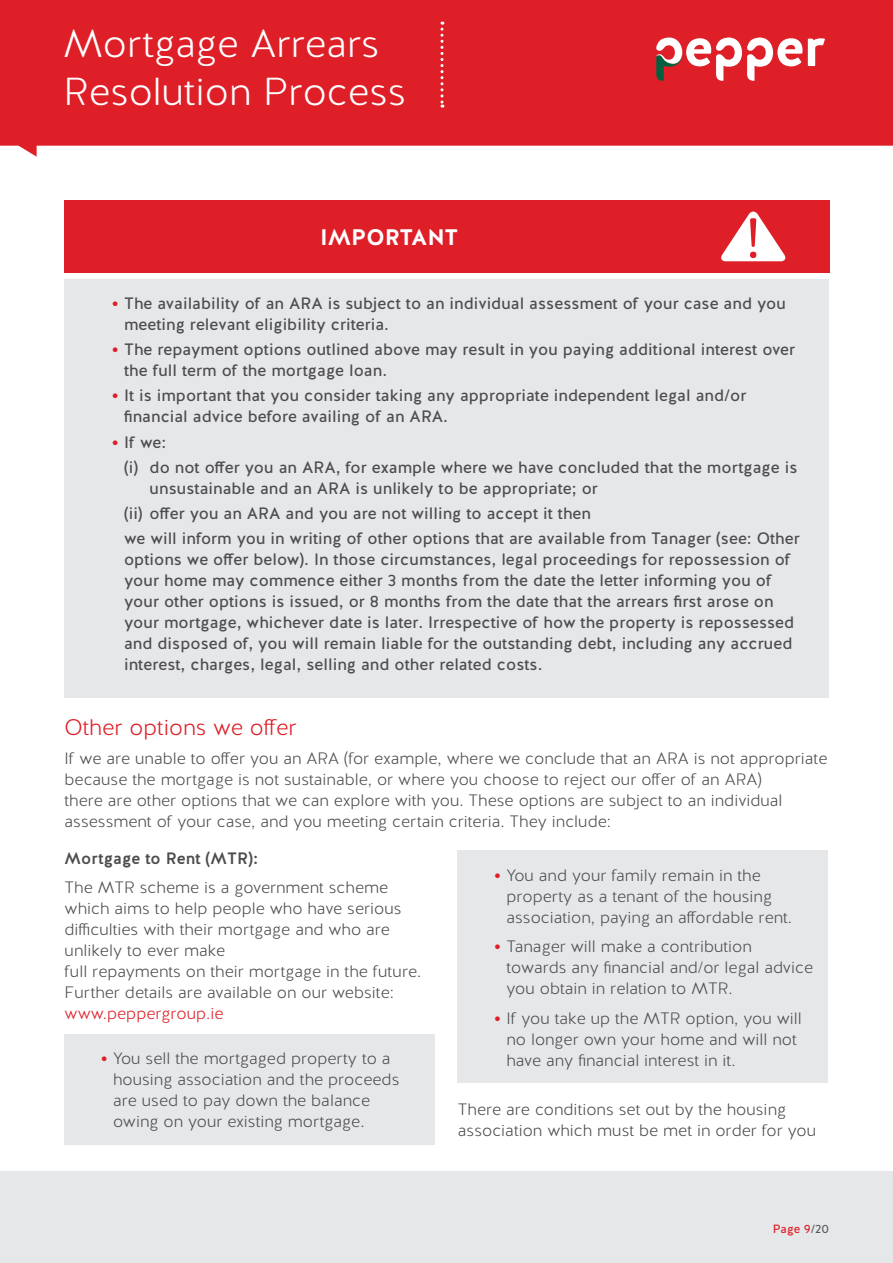
<style>
.page{position:relative;width:893px;height:1263px;background:#fff}
.page>*{position:absolute;margin:0;border:0;box-sizing:border-box;transform-origin:0 0}
.t1{font:300 39px/48px "Halis R";color:#fff}
.t2{font:300 22.5px "Halis R";color:#de1f28}
.t3{font:700 22.5px "Halis R";color:#fff}
.t4{font:16.5px/21px "Halis R";color:#4d4d4f}
.t5{font:300 16.5px/21px "Halis R";color:#4d4d4f}
.t6{font:500 16.5px "Halis R";color:#4d4d4f}
.t7{font:300 16.5px "Halis R";color:#de1f28}
.t8{font:12px "Halis R";color:#de1f28}
.s1{font-weight:700;font-size:18px;color:#de1f28}
.s2{color:#58595b}
</style>
<div class="page">
<div style="left:0;top:1171px;width:893px;height:92px;background:#e6e7e8"></div>
<svg style="left:0;top:0;width:893px;height:157px;background:#e02f38"></svg>
<svg style="left:440px;top:22px;width:3px;height:86px"></svg>
<svg style="left:656px;top:37px;width:169px;height:44px"></svg>
<div style="left:65px;top:1034px;width:370px;height:110px;background:#e6e7e8"></div>
<div style="left:458px;top:851px;width:370px;height:232px;background:#e6e7e8"></div>
<div style="left:65px;top:279px;width:764px;height:418px;background:#e6e7e8"></div>
<div style="left:65px;top:200px;width:765px;height:73px;background:#de1f28"></div>
<svg style="left:721px;top:211px;width:65px;height:50px"></svg>
<h1 class="t1" style="left:64px;top:21px;width:344px">Mortgage Arrears<br>Resolution Process</h1>
<h2 class="t3" style="left:320px;top:223px;width:140px">IMPORTANT</h2>
<p class="t4" style="left:124px;top:293px;width:663px;text-indent:-13px"><span class="s1">•</span> The availability of an ARA is subject to an individual assessment of your case and you meeting relevant eligibility criteria.</p>
<p class="t4" style="left:124px;top:339px;width:673px;text-indent:-13px"><span class="s1">•</span> The repayment options outlined above may result in you paying additional interest over the full term of the mortgage loan.</p>
<p class="t4" style="left:124px;top:385px;width:624px;text-indent:-13px"><span class="s1">•</span> It is important that you consider taking any appropriate independent legal and/or financial advice before availing of an ARA.</p>
<p class="t4" style="left:124px;top:430px;width:675px;line-height:25.2px;text-indent:-13px"><span class="s1">•</span> If we:<br>(i) do not offer you an ARA, for example where we have concluded that the mortgage is</p>
<p class="t4" style="left:124px;top:476px;width:677px;line-height:25.2px;text-indent:26px">unsustainable and an ARA is unlikely to be appropriate; or<br>(ii) offer you an ARA and you are not willing to accept it then<br>we will inform you in writing of other options that are available from Tanager (see: Other</p>
<p class="t4" style="left:124px;top:549px;width:672px">options we offer below). In those circumstances, legal proceedings for repossession of your home may commence either 3 months from the date the letter informing you of your other options is issued, or 8 months from the date that the arrears first arose on your mortgage, whichever date is later. Irrespective of how the property is repossessed and disposed of, you will remain liable for the outstanding debt, including any accrued interest, charges, legal, selling and other related costs.</p>
<h2 class="t2" style="left:65px;top:713px;width:234px">Other options we offer</h2>
<p class="t5" style="left:65px;top:748px;width:764px">If we are unable to offer you an ARA (for example, where we conclude that an ARA is not appropriate because the mortgage is not sustainable, or where you choose to reject our offer of an ARA)<br>there are other options that we can explore with you. These options are subject to an individual assessment of your case, and you meeting certain criteria. They include:</p>
<p class="t6" style="left:65px;top:847px;width:195px">Mortgage to Rent (MTR):</p>
<p class="t5" style="left:65px;top:878px;width:358px">The MTR scheme is a government scheme which aims to help people who have serious difficulties with their mortgage and who are unlikely to ever make<br>full repayments on their mortgage in the future.<br>Further details are available on our website:</p>
<p class="t7" style="left:65px;top:1003px;width:160px">www.peppergroup.ie</p>
<p class="t5" style="left:113px;top:1048px;width:288px;text-indent:-13px"><span class="s1">•</span> You sell the mortgaged property to a housing association and the proceeds are used to pay down the balance owing on your existing mortgage.</p>
<p class="t5" style="left:506px;top:865px;width:287px;text-indent:-13px"><span class="s1">•</span> You and your family remain in the property as a tenant of the housing association, paying an affordable rent.</p>
<p class="t5" style="left:506px;top:937px;width:308px;text-indent:-13px"><span class="s1">•</span> Tanager will make a contribution towards any financial and/or legal advice you obtain in relation to MTR.</p>
<p class="t5" style="left:506px;top:1008px;width:297px;text-indent:-13px"><span class="s1">•</span> If you take up the MTR option, you will no longer own your home and will not have any financial interest in it.</p>
<p class="t5" style="left:458px;top:1099px;width:360px">There are conditions set out by the housing association which must be met in order for you</p>
<p class="t8" style="left:773px;top:1221px;width:58px">Page 9<span class="s2">/20</span></p>
</div>
